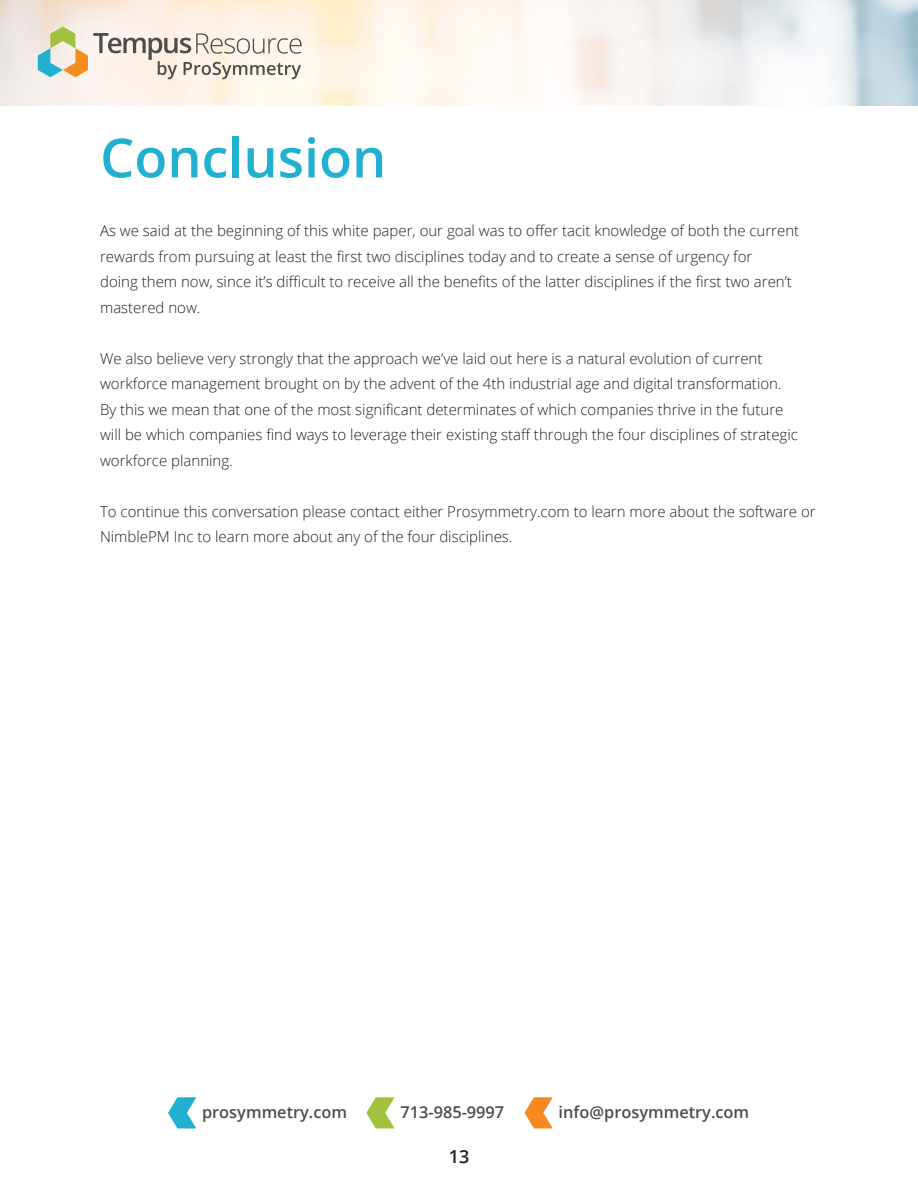
<style>
.page{position:relative;width:918px;height:1188px;background:#fff}
.page>*{position:absolute;margin:0;border:0;box-sizing:border-box;transform-origin:0 0}
.t1{font:600 54px "Open Sans";color:#21b0cf}
.t2{font:600 18px "Open Sans";color:#231f20}
.t3{font:600 16.35px "Open Sans";color:#4e4d4c}
.t4{font:300 15px/25.5px "Open Sans";color:#231f20}
</style>
<div class="page">
<svg style="left:168px;top:1097px;width:28px;height:31px"></svg>
<svg style="left:366px;top:1097px;width:29px;height:31px"></svg>
<svg style="left:524px;top:1097px;width:29px;height:31px"></svg>
<svg style="left:38px;top:27px;width:264px;height:52px;background:#dcd6c8"></svg>
<p class="t1" style="left:100px;top:121px;width:288px">Conclusion</p>
<p class="t4" style="left:100px;top:218px;width:701px">As we said at the beginning of this white paper, our goal was to offer tacit knowledge of both the current rewards from pursuing at least the first two disciplines today and to create a sense of urgency for<br>doing them now, since it’s difficult to receive all the benefits of the latter disciplines if the first two aren’t mastered now.</p>
<p class="t4" style="left:100px;top:345px;width:699px">We also believe very strongly that the approach we’ve laid out here is a natural evolution of current workforce management brought on by the advent of the 4th industrial age and digital transformation.<br>By this we mean that one of the most significant determinates of which companies thrive in the future will be which companies find ways to leverage their existing staff through the four disciplines of strategic workforce planning.</p>
<p class="t4" style="left:100px;top:498px;width:717px">To continue this conversation please contact either Prosymmetry.com to learn more about the software or<br>NimblePM Inc to learn more about any of the four disciplines.</p>
<p class="t3" style="left:202px;top:1101px;width:147px">prosymmetry.com</p>
<p class="t3" style="left:400px;top:1101px;width:105px">713-985-9997</p>
<p class="t3" style="left:559px;top:1101px;width:192px">info@prosymmetry.com</p>
<p class="t2" style="left:449px;top:1144px;width:22px">13</p>
</div>
